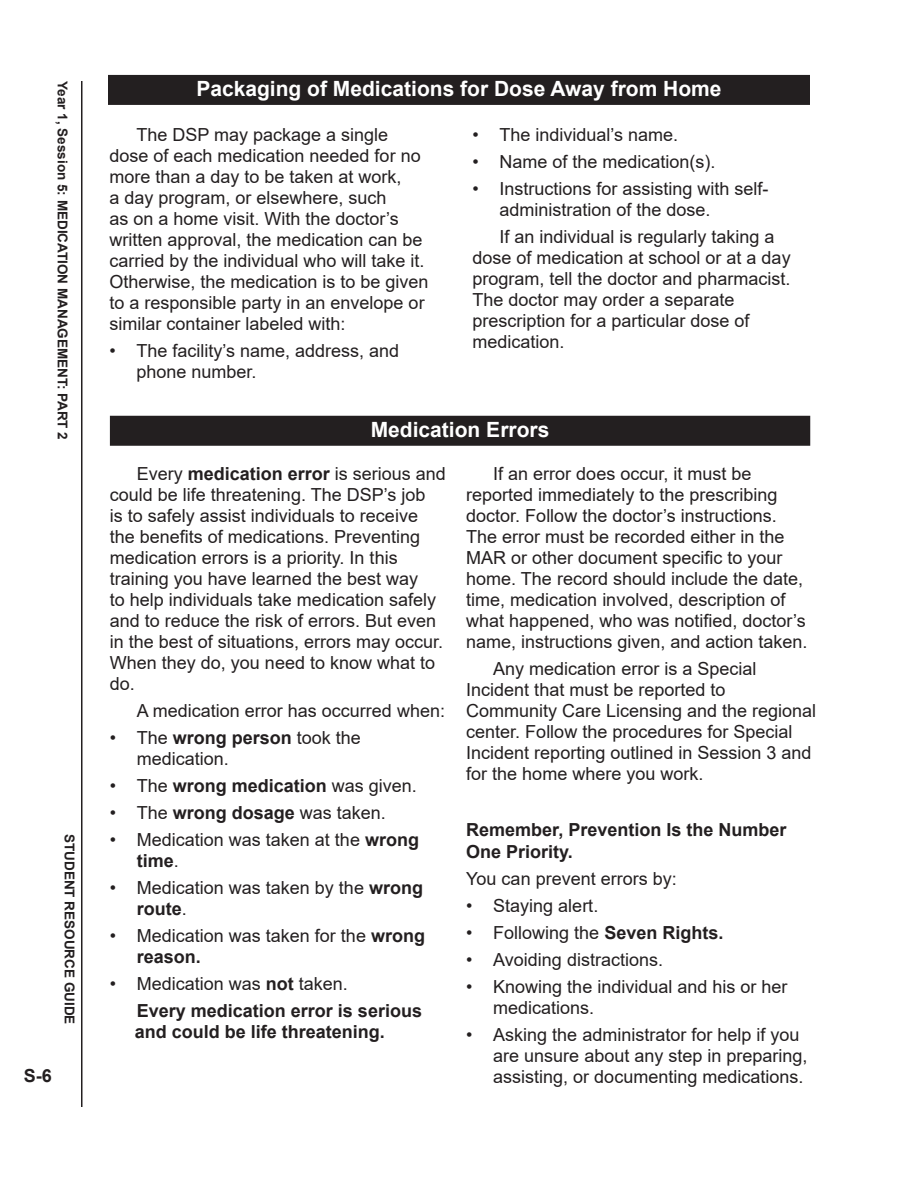
<style>
.page{position:relative;width:918px;height:1188px;background:#fff}
.page>*{position:absolute;margin:0;border:0;box-sizing:border-box;transform-origin:0 0}
._14_pt__Box_Header{font:700 21px "Arial";color:#fff}
.Body_Text{font:18px/21px "Arial";color:#231f20}
.San_Serif_Subhead{font:700 18px/21px "Arial";color:#231f20}
.San_Serif_Subhead-2{font:18px "Arial";color:#231f20}
.t1{font:700 13.5px "Arial";color:#231f20}
.s1{font-weight:700}
.s2{font-weight:400}
</style>
<div class="page">
<hr style="left:81px;top:81px;width:1px;height:1026px;background:#231f20">
<div style="left:108px;top:75px;width:702px;height:30px;background:#231f20"></div>
<div style="left:110px;top:416px;width:700px;height:30px;background:#231f20"></div>
<p class="t1" style="left:72px;top:81px;width:360px;rotate:90deg">Year 1, Session 5: MEDICATION MANAGEMENT: PART 2</p>
<p class="t1" style="left:79px;top:834px;width:192px;rotate:90deg">STUDENT RESOURCE GUIDE</p>
<p class="San_Serif_Subhead" style="left:24px;top:1065px;width:30px">S-6</p>
<p class="_14_pt__Box_Header" style="left:196px;top:74px;width:527px">Packaging of Medications for Dose Away from Home</p>
<p class="Body_Text" style="left:110px;top:124px;width:321px;text-indent:27px">The DSP may package a single dose of each medication needed for no more than a day to be taken at work,<br>a day program, or elsewhere, such<br>as on a home visit. With the doctor’s written approval, the medication can be carried by the individual who will take it.<br>Otherwise, the medication is to be given to a responsible party in an envelope or similar container labeled with:</p>
<p class="Body_Text" style="left:136px;top:340px;width:264px;text-indent:-27px">• The facility’s name, address, and phone number.</p>
<p class="Body_Text" style="left:472px;top:124px;width:207px">• The individual’s name.</p>
<p class="Body_Text" style="left:472px;top:151px;width:245px">• Name of the medication(s).</p>
<p class="Body_Text" style="left:500px;top:178px;width:271px;text-indent:-27px">• Instructions for assisting with self&shy;administration of the dose.</p>
<p class="Body_Text" style="left:472px;top:226px;width:320px;text-indent:27px">If an individual is regularly taking a dose of medication at school or at a day program, tell the doctor and pharmacist.<br>The doctor may order a separate prescription for a particular dose of medication.</p>
<p class="_14_pt__Box_Header" style="left:371px;top:415px;width:180px">Medication Errors</p>
<p class="Body_Text" style="left:110px;top:463px;width:338px;text-indent:27px">Every <span class="s1">medication error</span> is serious and could be life threatening. The DSP’s job<br>is to safely assist individuals to receive the benefits of medications. Preventing medication errors is a priority. In this training you have learned the best way<br>to help individuals take medication safely and to reduce the risk of errors. But even in the best of situations, errors may occur.<br>When they do, you need to know what to do.</p>
<p class="Body_Text" style="left:137px;top:700px;width:310px">A medication error has occurred when:</p>
<p class="Body_Text" style="left:137px;top:727px;width:226px;text-indent:-27px">• The <span class="s1">wrong person</span> took the medication.</p>
<p class="San_Serif_Subhead" style="left:110px;top:776px;width:309px"><span class="s2">• The</span> wrong medication <span class="s2">was given.</span></p>
<p class="Body_Text" style="left:110px;top:802px;width:278px">• The <span class="s1">wrong dosage</span> was taken.</p>
<p class="Body_Text" style="left:137px;top:829px;width:284px;text-indent:-27px">• Medication was taken at the <span class="s1">wrong time</span>.</p>
<p class="Body_Text" style="left:137px;top:877px;width:288px;text-indent:-27px">• Medication was taken by the <span class="s1">wrong route</span>.</p>
<p class="Body_Text" style="left:137px;top:925px;width:290px;text-indent:-27px">• Medication was taken for the <span class="s1">wrong reason.</span></p>
<p class="Body_Text" style="left:110px;top:973px;width:240px">• Medication was <span class="s1">not</span> taken.</p>
<p class="San_Serif_Subhead" style="left:135px;top:1001px;width:289px">Every medication error is serious and could be life threatening.</p>
<p class="Body_Text" style="left:466px;top:463px;width:343px;text-indent:27px">If an error does occur, it must be reported immediately to the prescribing doctor. Follow the doctor’s instructions.<br>The error must be recorded either in the MAR or other document specific to your home. The record should include the date, time, medication involved, description of what happened, who was notified, doctor’s name, instructions given, and action taken.</p>
<p class="Body_Text" style="left:466px;top:658px;width:351px;text-indent:27px">Any medication error is a Special Incident that must be reported to Community Care Licensing and the regional center. Follow the procedures for Special Incident reporting outlined in Session 3 and for the home where you work.</p>
<p class="San_Serif_Subhead" style="left:466px;top:818px;width:322px;line-height:22.5px">Remember, Prevention Is the Number<br>One Priority.</p>
<p class="San_Serif_Subhead-2" style="left:466px;top:866px;width:212px">You can prevent errors by:</p>
<p class="Body_Text" style="left:466px;top:895px;width:134px">• Staying alert.</p>
<p class="Body_Text" style="left:466px;top:922px;width:259px">• Following the <span class="s1">Seven Rights.</span></p>
<p class="Body_Text" style="left:466px;top:949px;width:198px">• Avoiding distractions.</p>
<p class="Body_Text" style="left:493px;top:976px;width:296px;text-indent:-27px">• Knowing the individual and his or her medications.</p>
<p class="Body_Text" style="left:493px;top:1024px;width:316px;text-indent:-27px">• Asking the administrator for help if you are unsure about any step in preparing, assisting, or documenting medications.</p>
</div>
